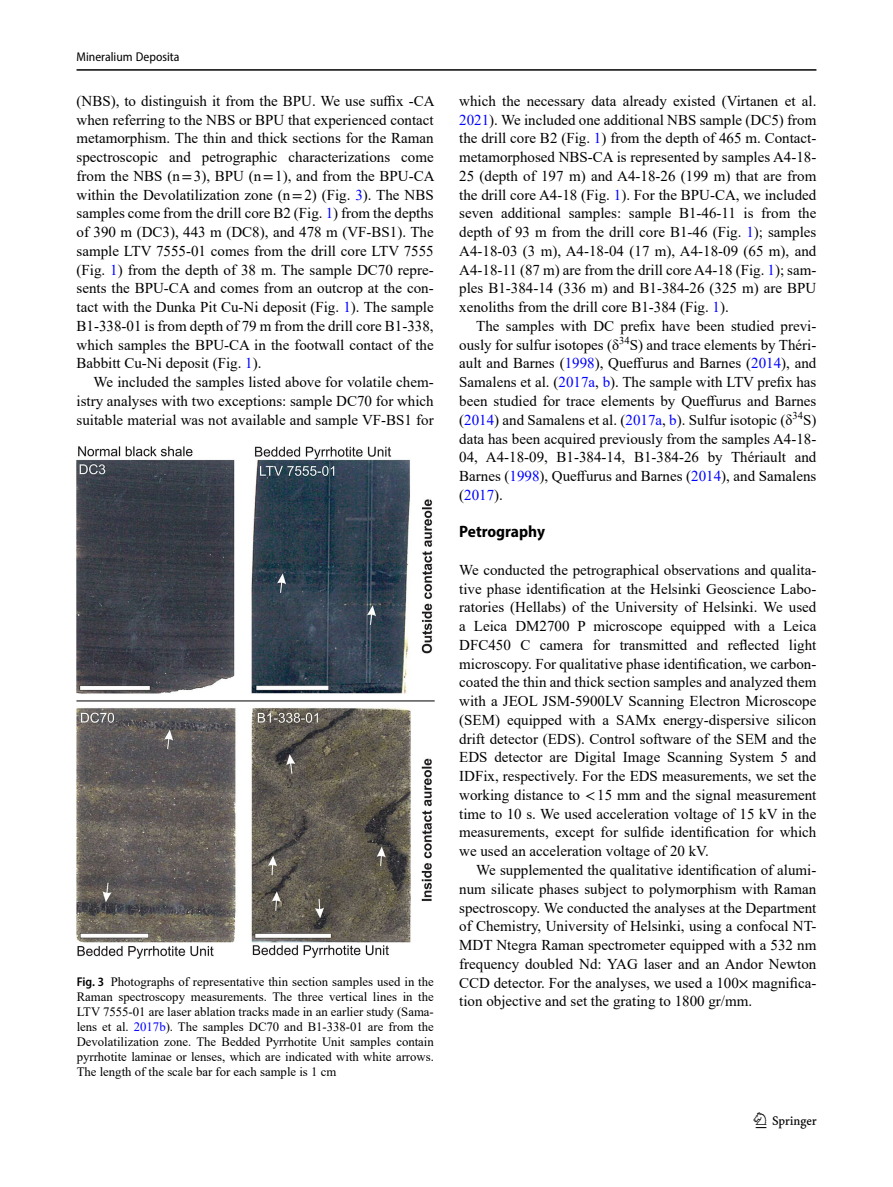
<style>
.page{position:relative;width:893px;height:1187px;background:#fff}
.page>*{position:absolute;margin:0;border:0;box-sizing:border-box;transform-origin:0 0}
.t1{font:22.5px "Springnew";color:#000}
.Head_2{font:700 semi-condensed 16.5px "Myriad Pro";color:#000}
.Body_Text_Indent{font:15px/18.8px "Times New Roman";color:#000;text-align:justify}
.Body_Text{font:15px/18.8px "Times New Roman";color:#000;text-align:justify}
.Figure_Caption{font:12.75px/15px "Times New Roman";color:#000;text-align:justify}
.t2{font:semi-condensed 12.75px "Myriad Pro";color:#000}
.s1{font-family:"STIX"}
.s2{color:#00f}
.s3{font-family:"Myriad Pro";font-weight:600;font-stretch:semi-condensed}
</style>
<div class="page">
<hr style="left:77px;top:69px;width:739px;height:2px;background:#000">
<img style="left:77px;top:446px;width:357px;height:512px">
<p class="t2" style="left:77px;top:49px;width:104px">Mineralium Deposita</p>
<p class="Body_Text" style="left:77px;top:91px;width:359px">(NBS), to distinguish it from the BPU. We use suffix -CA when referring to the NBS or BPU that experienced contact metamorphism. The thin and thick sections for the Raman spectroscopic and petrographic characterizations come from the NBS (n<span class="s1">=</span>3), BPU (n<span class="s1">=</span>1), and from the BPU-CA within the Devolatilization zone (n<span class="s1">=</span>2) (Fig. <span class="s2">3</span>). The NBS samples come from the drill core B2 (Fig. <span class="s2">1</span>) from the depths of 390 m (DC3), 443 m (DC8), and 478 m (VF-BS1). The sample LTV 7555-01 comes from the drill core LTV 7555 (Fig. <span class="s2">1</span>) from the depth of 38 m. The sample DC70 repre&shy;sents the BPU-CA and comes from an outcrop at the con&shy;tact with the Dunka Pit Cu-Ni deposit (Fig. <span class="s2">1</span>). The sample B1-338-01 is from depth of 79 m from the drill core B1-338, which samples the BPU-CA in the footwall contact of the Babbitt Cu-Ni deposit (Fig. <span class="s2">1</span>).</p>
<p class="Body_Text_Indent" style="left:77px;top:372px;width:359px;text-indent:17px">We included the samples listed above for volatile chem&shy;istry analyses with two exceptions: sample DC70 for which suitable material was not available and sample VF-BS1 for</p>
<p class="Figure_Caption" style="left:77px;top:974px;width:359px"><span class="s3">Fig. 3</span> Photographs of representative thin section samples used in the Raman spectroscopy measurements. The three vertical lines in the LTV 7555-01 are laser ablation tracks made in an earlier study (Sama&shy;lens et al. <span class="s2">2017b</span>). The samples DC70 and B1-338-01 are from the Devolatilization zone. The Bedded Pyrrhotite Unit samples contain pyrrhotite laminae or lenses, which are indicated with white arrows.<br>The length of the scale bar for each sample is 1 cm</p>
<p class="Body_Text_Indent" style="left:459px;top:91px;width:359px">which the necessary data already existed (Virtanen et al.<br><span class="s2">2021</span>). We included one additional NBS sample (DC5) from the drill core B2 (Fig. <span class="s2">1</span>) from the depth of 465 m. Contact&shy;metamorphosed NBS-CA is represented by samples A4-18- 25 (depth of 197 m) and A4-18-26 (199 m) that are from the drill core A4-18 (Fig. <span class="s2">1</span>). For the BPU-CA, we included seven additional samples: sample B1-46-11 is from the depth of 93 m from the drill core B1-46 (Fig. <span class="s2">1</span>); samples A4-18-03 (3 m), A4-18-04 (17 m), A4-18-09 (65 m), and A4-18-11 (87 m) are from the drill core A4-18 (Fig. <span class="s2">1</span>); sam&shy;ples B1-384-14 (336 m) and B1-384-26 (325 m) are BPU xenoliths from the drill core B1-384 (Fig. <span class="s2">1</span>).</p>
<p class="Body_Text_Indent" style="left:459px;top:316px;width:359px;text-indent:17px">The samples with DC prefix have been studied previ&shy;ously for sulfur isotopes (δ<sup>34</sup>S) and trace elements by Théri&shy;ault and Barnes (<span class="s2">1998</span>), Queffurus and Barnes (<span class="s2">2014</span>), and Samalens et al. (<span class="s2">2017a</span>, <span class="s2">b</span>). The sample with LTV prefix has been studied for trace elements by Queffurus and Barnes (<span class="s2">2014</span>) and Samalens et al. (<span class="s2">2017a</span>, <span class="s2">b</span>). Sulfur isotopic (δ<sup>34</sup>S) data has been acquired previously from the samples A4-18- 04, A4-18-09, B1-384-14, B1-384-26 by Thériault and Barnes (<span class="s2">1998</span>), Queffurus and Barnes (<span class="s2">2014</span>), and Samalens (<span class="s2">2017</span>).</p>
<p class="Head_2" style="left:459px;top:521px;width:87px">Petrography</p>
<p class="Body_Text" style="left:459px;top:560px;width:359px">We conducted the petrographical observations and qualita&shy;tive phase identification at the Helsinki Geoscience Labo&shy;ratories (Hellabs) of the University of Helsinki. We used a Leica DM2700 P microscope equipped with a Leica DFC450 C camera for transmitted and reflected light microscopy. For qualitative phase identification, we carbon&shy;coated the thin and thick section samples and analyzed them with a JEOL JSM-5900LV Scanning Electron Microscope (SEM) equipped with a SAMx energy-dispersive silicon drift detector (EDS). Control software of the SEM and the EDS detector are Digital Image Scanning System 5 and IDFix, respectively. For the EDS measurements, we set the working distance to <span class="s1">&lt;</span>15 mm and the signal measurement time to 10 s. We used acceleration voltage of 15 kV in the measurements, except for sulfide identification for which we used an acceleration voltage of 20 kV.</p>
<p class="Body_Text_Indent" style="left:459px;top:860px;width:359px;text-indent:17px">We supplemented the qualitative identification of alumi&shy;num silicate phases subject to polymorphism with Raman spectroscopy. We conducted the analyses at the Department of Chemistry, University of Helsinki, using a confocal NT-MDT Ntegra Raman spectrometer equipped with a 532 nm frequency doubled Nd: YAG laser and an Andor Newton CCD detector. For the analyses, we used a 100<span class="s1">×</span> magnifica&shy;tion objective and set the grating to 1800 gr/mm.</p>
<h1 class="t1" style="left:756px;top:1107px;width:63px">1 3</h1>
</div>
